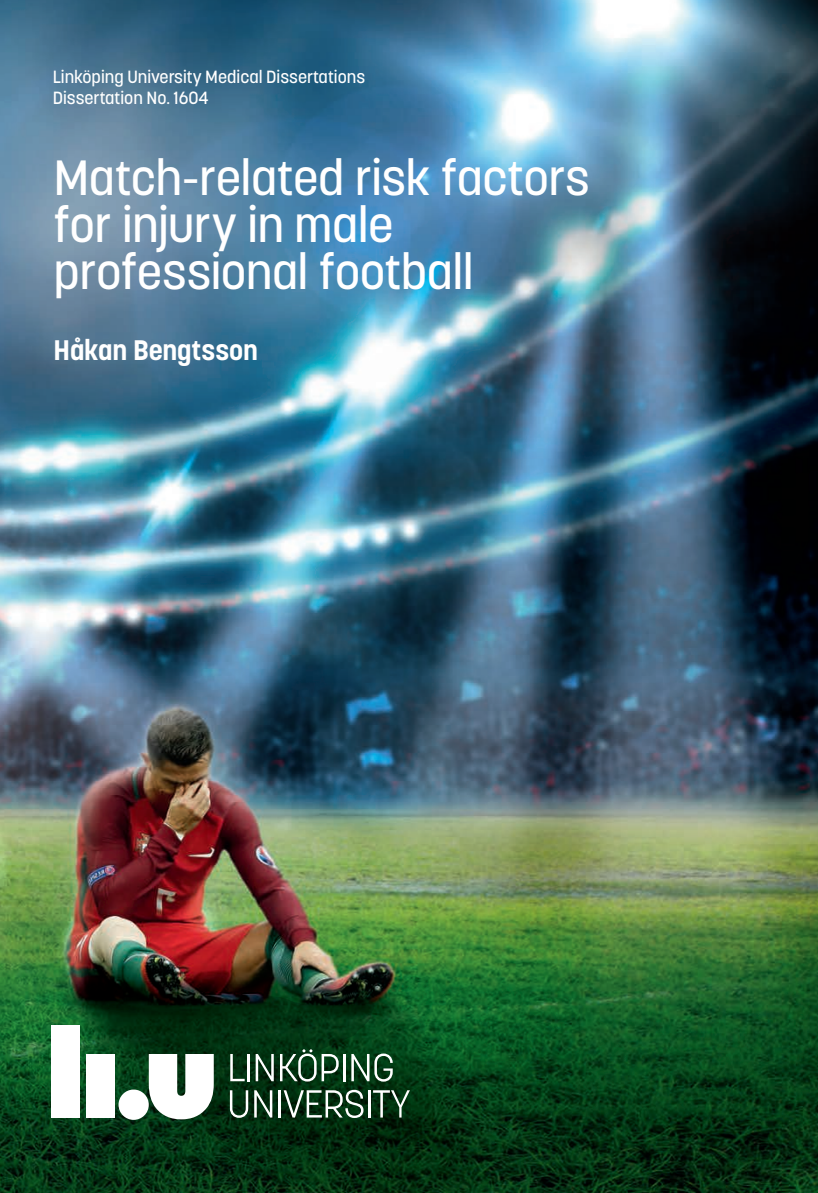
<style>
.page{position:relative;width:818px;height:1193px;background:#fff}
.page>*{position:absolute;margin:0;border:0;box-sizing:border-box;transform-origin:0 0}
.t1{font:500 49px/47.2px "Korolev Li U";letter-spacing:-.015em;color:#fff}
.t2{font:700 28px "Korolev Li U";letter-spacing:-.005em;color:#fff}
.t3{font:500 17.5px/21px "Korolev Li U";color:#fff}
</style>
<div class="page">
<img style="left:0;top:0;width:818px;height:1192px">
<svg style="left:81px;top:995px;width:294px;height:173px;background:#032f11"></svg>
<div style="left:86px;top:1054px;width:29px;height:63px;background:#fff"></div>
<div style="left:51px;top:1025px;width:29px;height:92px;background:#fff"></div>
<div style="left:119px;top:1089px;width:30px;height:30px;background:#fff;border-radius:50%"></div>
<svg style="left:149px;top:1054px;width:65px;height:65px"></svg>
<svg style="left:256px;top:1054px;width:18px;height:27px"></svg>
<svg style="left:230px;top:1054px;width:15px;height:27px"></svg>
<hr style="left:248px;top:1054px;width:2px;height:27px;background:#fff">
<hr style="left:343px;top:1054px;width:3px;height:27px;background:#fff">
<svg style="left:351px;top:1053px;width:42px;height:28px"></svg>
<svg style="left:280px;top:1049px;width:59px;height:32px"></svg>
<svg style="left:254px;top:1090px;width:18px;height:27px"></svg>
<svg style="left:230px;top:1090px;width:18px;height:27px"></svg>
<hr style="left:278px;top:1090px;width:3px;height:27px;background:#fff">
<hr style="left:368px;top:1090px;width:3px;height:27px;background:#fff">
<svg style="left:284px;top:1089px;width:80px;height:29px"></svg>
<svg style="left:373px;top:1090px;width:37px;height:27px"></svg>
<p class="t3" style="left:53px;top:66px;width:314px">Linköping University Medical Dissertations<br>Dissertation No. 1604</p>
<p class="t1" style="left:54px;top:153px;width:538px">Match-related risk factors for injury in male professional football</p>
<p class="t2" style="left:54px;top:331px;width:206px">Håkan Bengtsson</p>
</div>
